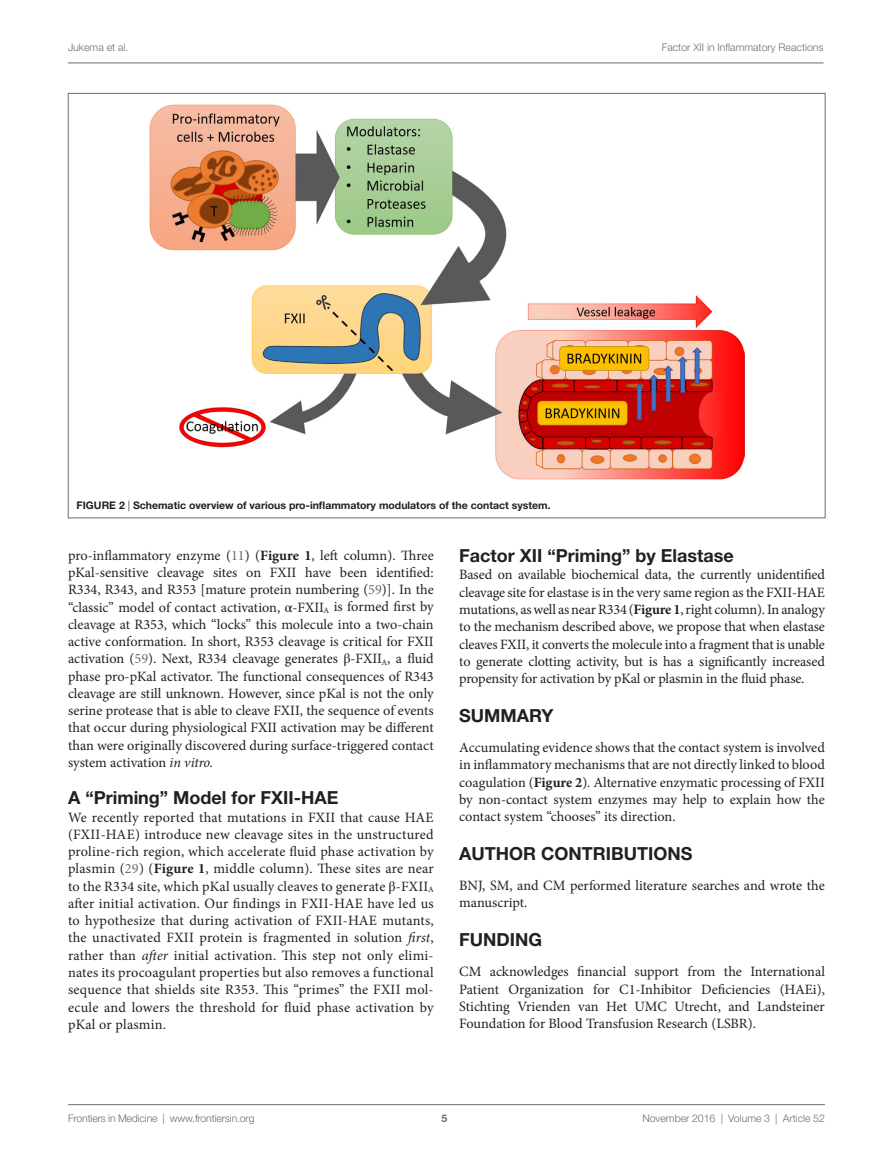
<style>
.page{position:relative;width:893px;height:1170px;background:#fff}
.page>*{position:absolute;margin:0;border:0;box-sizing:border-box;transform-origin:0 0}
.t1{font:700 18px "Helvetica Neue LT Std";color:#231f20}
.t2{font:14.25px/17.2px "Minion Pro";color:#231f20;text-align:justify}
.t3{font:300 10.5px "Helvetica Neue LT Std";color:#6c6d70}
.t4{font:700 10.5px "Helvetica Neue LT Std";color:#231f20}
.t5{font:700 10.5px "Helvetica Neue LT Std";color:#6c6d70}
.s1{font-weight:300}
.s2{color:#6c6d70}
.s3{font-weight:700}
.s4{font-family:"STIX General"}
.s5{font-style:italic}
</style>
<div class="page">
<hr style="left:68px;top:1104px;width:757px;height:1px;background:#6c6d70">
<hr style="left:68px;top:63px;width:756px;height:1px;background:#6c6d70">
<img style="left:149px;top:105px;width:595px;height:374px">
<p class="t3" style="left:68px;top:41px;width:62px">Jukema et al.</p>
<p class="t3" style="left:662px;top:41px;width:163px">Factor XII in Inflammatory Reactions</p>
<p class="t4" style="left:77px;top:499px;width:476px">Figure 2 <span class="s1">|</span> Schematic overview of various pro-inflammatory modulators of the contact system.</p>
<p class="t2" style="left:68px;top:546px;width:367px">pro-inflammatory enzyme (<span class="s2">11</span>) (<span class="s3">Figure 1</span>, left column). Three pKal-sensitive cleavage sites on FXII have been identified:<br>R334, R343, and R353 [mature protein numbering (<span class="s2">59</span>)]. In the “classic” model of contact activation, <span class="s4">α</span>-FXII<sub>A</sub> is formed first by cleavage at R353, which “locks” this molecule into a two-chain active conformation. In short, R353 cleavage is critical for FXII activation (<span class="s2">59</span>). Next, R334 cleavage generates <span class="s4">β</span>-FXII<sub>A</sub>, a fluid phase pro-pKal activator. The functional consequences of R343 cleavage are still unknown. However, since pKal is not the only serine protease that is able to cleave FXII, the sequence of events that occur during physiological FXII activation may be different than were originally discovered during surface-triggered contact system activation <span class="s5">in vitro.</span></p>
<p class="t1" style="left:68px;top:786px;width:270px">A “Priming” Model for FXII -HAE</p>
<p class="t2" style="left:68px;top:808px;width:367px">We recently reported that mutations in FXII that cause HAE (FXII-HAE) introduce new cleavage sites in the unstructured proline-rich region, which accelerate fluid phase activation by plasmin (<span class="s2">29</span>) (<span class="s3">Figure 1</span>, middle column). These sites are near to the R334 site, which pKal usually cleaves to generate <span class="s4">β</span>-FXII<sub>A </sub>after initial activation. Our findings in FXII-HAE have led us to hypothesize that during activation of FXII-HAE mutants, the unactivated FXII protein is fragmented in solution <span class="s5">first</span>, rather than <span class="s5">after</span> initial activation. This step not only elimi&shy;nates its procoagulant properties but also removes a functional sequence that shields site R353. This “primes” the FXII mol&shy;ecule and lowers the threshold for fluid phase activation by pKal or plasmin.</p>
<p class="t1" style="left:459px;top:544px;width:276px">Factor XII “Priming” by Elastase</p>
<p class="t2" style="left:459px;top:566px;width:367px">Based on available biochemical data, the currently unidentified cleavage site for elastase is in the very same region as the FXII-HAE mutations, as well as near R334 (<span class="s3">Figure 1</span>, right column). In analogy to the mechanism described above, we propose that when elastase cleaves FXII, it converts the molecule into a fragment that is unable to generate clotting activity, but is has a significantly increased propensity for activation by pKal or plasmin in the fluid phase.</p>
<p class="t1" style="left:459px;top:704px;width:96px">SUMMARY</p>
<p class="t2" style="left:459px;top:738px;width:367px">Accumulating evidence shows that the contact system is involved in inflammatory mechanisms that are not directly linked to blood coagulation (<span class="s3">Figure 2</span>). Alternative enzymatic processing of FXII by non-contact system enzymes may help to explain how the contact system “chooses” its direction.</p>
<p class="t1" style="left:459px;top:842px;width:235px">AUTHOR CONTRIBUTIONS</p>
<p class="t2" style="left:459px;top:876px;width:367px">BNJ, SM, and CM performed literature searches and wrote the manuscript.</p>
<p class="t1" style="left:459px;top:928px;width:62px">FUNDING</p>
<p class="t2" style="left:459px;top:963px;width:367px">CM acknowledges financial support from the International Patient Organization for C1-Inhibitor Deficiencies (HAEi), Stichting Vrienden van Het UMC Utrecht, and Landsteiner Foundation for Blood Transfusion Research (LSBR).</p>
<p class="t3" style="left:68px;top:1111px;width:188px">Frontiers in Medicine | www.frontiersin.org</p>
<p class="t3" style="left:642px;top:1111px;width:184px">November 2016 | Volume 3 | Article 52</p>
<p class="t5" style="left:441px;top:1111px;width:7px">5</p>
</div>
